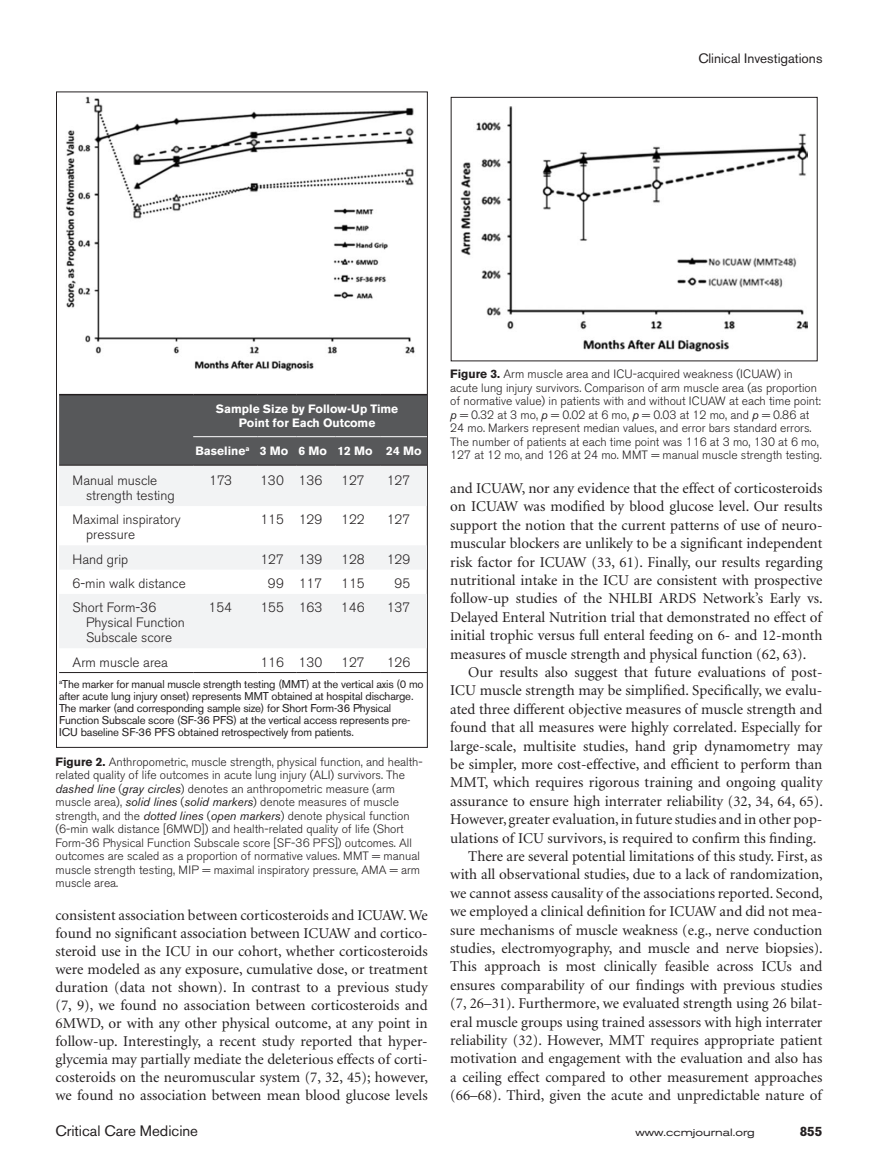
<style>
.page{position:relative;width:878px;height:1175px;background:#fff}
.page>*{position:absolute;margin:0;border:0;box-sizing:border-box;transform-origin:0 0}
.t1{font:15px/18px "Minion";color:#231f20;text-align:justify}
.t2{font:15px "Akzidenz Grotesk BE";color:#231f20}
.t3{font:300 13.5px/15px "Akzidenz Grotesk BE";color:#231f20}
.t4{font:13.5px "Akzidenz Grotesk BE";color:#231f20}
.t5{font:700 13.5px "Akzidenz Grotesk BE";color:#231f20}
.t6{font:300 12px/13.5px "Akzidenz Grotesk BE";color:#231f20}
.t7{font:700 12px/13.5px "Akzidenz Grotesk BE";color:#fff;text-align:center}
.t8{font:11.25px/12px "Akzidenz Grotesk BE";letter-spacing:-.015em;color:#231f20}
.t9{font:expanded 10.5px "Akzidenz Grotesk BE";color:#231f20}
.s1{font-weight:700}
.s2{font-weight:400;font-style:italic}
</style>
<div class="page">
<svg style="left:450px;top:97px;width:368px;height:265px"></svg>
<img style="left:66px;top:97px;width:349px;height:274px">
<div style="left:59px;top:395px;width:368px;height:70px;background:#57585a"></div>
<svg style="left:59px;top:466px;width:368px;height:182px;fill:#f2f3f4"></svg>
<hr style="left:59px;top:394px;width:134px;height:1px;background:#231f20">
<hr style="left:193px;top:394px;width:65px;height:1px;background:#231f20">
<hr style="left:258px;top:394px;width:38px;height:1px;background:#231f20">
<hr style="left:296px;top:394px;width:39px;height:1px;background:#231f20">
<hr style="left:335px;top:394px;width:46px;height:1px;background:#231f20">
<hr style="left:381px;top:394px;width:46px;height:1px;background:#231f20">
<hr style="left:59px;top:465px;width:134px;height:1px;background:#231f20">
<hr style="left:193px;top:465px;width:65px;height:1px;background:#231f20">
<hr style="left:258px;top:465px;width:38px;height:1px;background:#231f20">
<hr style="left:296px;top:465px;width:39px;height:1px;background:#231f20">
<hr style="left:335px;top:465px;width:46px;height:1px;background:#231f20">
<hr style="left:381px;top:465px;width:46px;height:1px;background:#231f20">
<hr style="left:59px;top:672px;width:134px;height:1px;background:#231f20">
<hr style="left:193px;top:672px;width:65px;height:1px;background:#231f20">
<hr style="left:258px;top:672px;width:38px;height:1px;background:#231f20">
<hr style="left:296px;top:672px;width:39px;height:1px;background:#231f20">
<hr style="left:335px;top:672px;width:46px;height:1px;background:#231f20">
<hr style="left:381px;top:672px;width:46px;height:1px;background:#231f20">
<hr style="left:193px;top:436px;width:65px;height:1px;background:#fff">
<hr style="left:258px;top:436px;width:38px;height:1px;background:#fff">
<hr style="left:296px;top:436px;width:39px;height:1px;background:#fff">
<hr style="left:335px;top:436px;width:46px;height:1px;background:#fff">
<hr style="left:381px;top:436px;width:46px;height:1px;background:#fff">
<p class="t4" style="left:698px;top:50px;width:126px">Clinical Investigations</p>
<p class="t7" style="left:216px;top:402px;width:184px">Sample Size by Follow-Up Time<br>Point for Each Outcome</p>
<p class="t7" style="left:195px;top:444px;width:227px">Baseline<sup>a</sup> 3 Mo 6 Mo 12 Mo 24 Mo</p>
<p class="t3" style="left:86px;top:473px;width:90px;text-indent:-14px">Manual muscle strength testing</p>
<p class="t3" style="left:209px;top:473px;width:24px">173</p>
<p class="t3" style="left:260px;top:473px;width:64px">130 136</p>
<p class="t3" style="left:341px;top:473px;width:25px">127</p>
<p class="t3" style="left:386px;top:473px;width:25px">127</p>
<p class="t3" style="left:86px;top:512px;width:96px;text-indent:-14px">Maximal inspiratory pressure</p>
<p class="t3" style="left:260px;top:512px;width:64px">115 129</p>
<p class="t3" style="left:341px;top:512px;width:25px">122</p>
<p class="t3" style="left:386px;top:512px;width:25px">127</p>
<p class="t3" style="left:73px;top:551px;width:57px">Hand grip</p>
<p class="t3" style="left:260px;top:551px;width:64px">127 139</p>
<p class="t3" style="left:341px;top:551px;width:25px">128</p>
<p class="t3" style="left:386px;top:551px;width:25px">129</p>
<p class="t3" style="left:73px;top:576px;width:115px">6-min walk distance</p>
<p class="t3" style="left:268px;top:576px;width:56px">99 117</p>
<p class="t3" style="left:341px;top:576px;width:25px">115</p>
<p class="t3" style="left:394px;top:576px;width:17px">95</p>
<p class="t3" style="left:86px;top:600px;width:100px;text-indent:-14px">Short Form-36<br>Physical Function<br>Subscale score</p>
<p class="t3" style="left:208px;top:600px;width:25px">154</p>
<p class="t3" style="left:260px;top:600px;width:64px">155 163</p>
<p class="t3" style="left:341px;top:600px;width:25px">146</p>
<p class="t3" style="left:386px;top:600px;width:25px">137</p>
<p class="t3" style="left:73px;top:654px;width:97px">Arm muscle area</p>
<p class="t3" style="left:260px;top:654px;width:64px">116 130</p>
<p class="t3" style="left:341px;top:654px;width:25px">127</p>
<p class="t3" style="left:386px;top:654px;width:25px">126</p>
<p class="t8" style="left:59px;top:678px;width:366px"><sup>a</sup>The marker for manual muscle strength testing (MMT) at the vertical axis (0 mo after acute lung injury onset) represents MMT obtained at hospital discharge.<br>The marker (and corresponding sample size) for Short Form-36 Physical Function Subscale score (SF-36 PFS) at the vertical access represents pre-ICU baseline SF-36 PFS obtained retrospectively from patients.</p>
<p class="t6" style="left:56px;top:755px;width:369px"><span class="s1">Figure 2.</span> Anthropometric, muscle strength, physical function, and health&shy;related quality of life outcomes in acute lung injury (ALI) survivors. The <span class="s2">dashed line</span> (<span class="s2">gray circles</span>) denotes an anthropometric measure (arm muscle area), <span class="s2">solid lines</span> (<span class="s2">solid markers</span>) denote measures of muscle strength, and the <span class="s2">dotted lines</span> (<span class="s2">open markers</span>) denote physical function (6-min walk distance [6MWD]) and health-related quality of life (Short Form-36 Physical Function Subscale score [SF-36 PFS]) outcomes. All outcomes are scaled as a proportion of normative values. MMT = manual muscle strength testing, MIP = maximal inspiratory pressure, AMA = arm muscle area.</p>
<p class="t1" style="left:56px;top:906px;width:374px">consistent association between corticosteroids and ICUAW. We found no significant association between ICUAW and cortico&shy;steroid use in the ICU in our cohort, whether corticosteroids were modeled as any exposure, cumulative dose, or treatment duration (data not shown). In contrast to a previous study (7, 9), we found no association between corticosteroids and 6MWD, or with any other physical outcome, at any point in follow-up. Interestingly, a recent study reported that hyper&shy;glycemia may partially mediate the deleterious effects of corti&shy;costeroids on the neuromuscular system (7, 32, 45); however, we found no association between mean blood glucose levels</p>
<p class="t6" style="left:450px;top:367px;width:373px"><span class="s1">Figure 3.</span> Arm muscle area and ICU-acquired weakness (ICUAW) in acute lung injury survivors. Comparison of arm muscle area (as proportion of normative value) in patients with and without ICUAW at each time point: <span class="s2">p</span> = 0.32 at 3 mo, <span class="s2">p</span> = 0.02 at 6 mo, <span class="s2">p</span> = 0.03 at 12 mo, and <span class="s2">p</span> = 0.86 at 24 mo. Markers represent median values, and error bars standard errors.<br>The number of patients at each time point was 116 at 3 mo, 130 at 6 mo, 127 at 12 mo, and 126 at 24 mo. MMT = manual muscle strength testing.</p>
<p class="t1" style="left:450px;top:479px;width:374px;line-height:18.5px">and ICUAW, nor any evidence that the effect of corticosteroids on ICUAW was modified by blood glucose level. Our results support the notion that the current patterns of use of neuro&shy;muscular blockers are unlikely to be a significant independent risk factor for ICUAW (33, 61). Finally, our results regarding nutritional intake in the ICU are consistent with prospective follow-up studies of the NHLBI ARDS Network’s Early vs.<br>Delayed Enteral Nutrition trial that demonstrated no effect of initial trophic versus full enteral feeding on 6- and 12-month measures of muscle strength and physical function (62, 63).</p>
<p class="t1" style="left:468px;top:663px;width:356px">Our results also suggest that future evaluations of post-</p>
<p class="t1" style="left:450px;top:682px;width:373px">ICU muscle strength may be simplified. Specifically, we evalu-</p>
<p class="t1" style="left:450px;top:700px;width:373px">ated three different objective measures of muscle strength and</p>
<p class="t1" style="left:450px;top:719px;width:374px">found that all measures were highly correlated. Especially for</p>
<p class="t1" style="left:450px;top:737px;width:374px">large-scale, multisite studies, hand grip dynamometry may</p>
<p class="t1" style="left:450px;top:755px;width:373px">be simpler, more cost-effective, and efficient to perform than</p>
<p class="t1" style="left:450px;top:774px;width:373px">MMT, which requires rigorous training and ongoing quality</p>
<p class="t1" style="left:450px;top:792px;width:374px">assurance to ensure high interrater reliability (32, 34, 64, 65).</p>
<p class="t1" style="left:450px;top:811px;width:373px">However, greater evaluation, in future studies and in other pop-</p>
<p class="t1" style="left:450px;top:829px;width:367px">ulations of ICU survivors, is required to confirm this finding.</p>
<p class="t1" style="left:468px;top:847px;width:355px">There are several potential limitations of this study. First, as</p>
<p class="t1" style="left:450px;top:866px;width:374px">with all observational studies, due to a lack of randomization,</p>
<p class="t1" style="left:450px;top:884px;width:374px">we cannot assess causality of the associations reported. Second,</p>
<p class="t1" style="left:450px;top:903px;width:374px">we employed a clinical definition for ICUAW and did not mea-</p>
<p class="t1" style="left:450px;top:921px;width:374px">sure mechanisms of muscle weakness (e.g., nerve conduction</p>
<p class="t1" style="left:450px;top:939px;width:374px">studies, electromyography, and muscle and nerve biopsies).</p>
<p class="t1" style="left:450px;top:958px;width:374px">This approach is most clinically feasible across ICUs and</p>
<p class="t1" style="left:450px;top:976px;width:373px">ensures comparability of our findings with previous studies</p>
<p class="t1" style="left:450px;top:995px;width:374px">(7, 26–31). Furthermore, we evaluated strength using 26 bilat-</p>
<p class="t1" style="left:450px;top:1013px;width:374px">eral muscle groups using trained assessors with high interrater</p>
<p class="t1" style="left:450px;top:1031px;width:373px">reliability (32). However, MMT requires appropriate patient</p>
<p class="t1" style="left:450px;top:1050px;width:374px">motivation and engagement with the evaluation and also has</p>
<p class="t1" style="left:450px;top:1068px;width:373px">a ceiling effect compared to other measurement approaches</p>
<p class="t1" style="left:450px;top:1086px;width:373px">(66–68). Third, given the acute and unpredictable nature of</p>
<p class="t2" style="left:56px;top:1121px;width:144px">Critical Care Medicine</p>
<p class="t9" style="left:635px;top:1126px;width:121px">www.ccmjournal.org</p>
<p class="t5" style="left:799px;top:1123px;width:24px">855</p>
</div>
